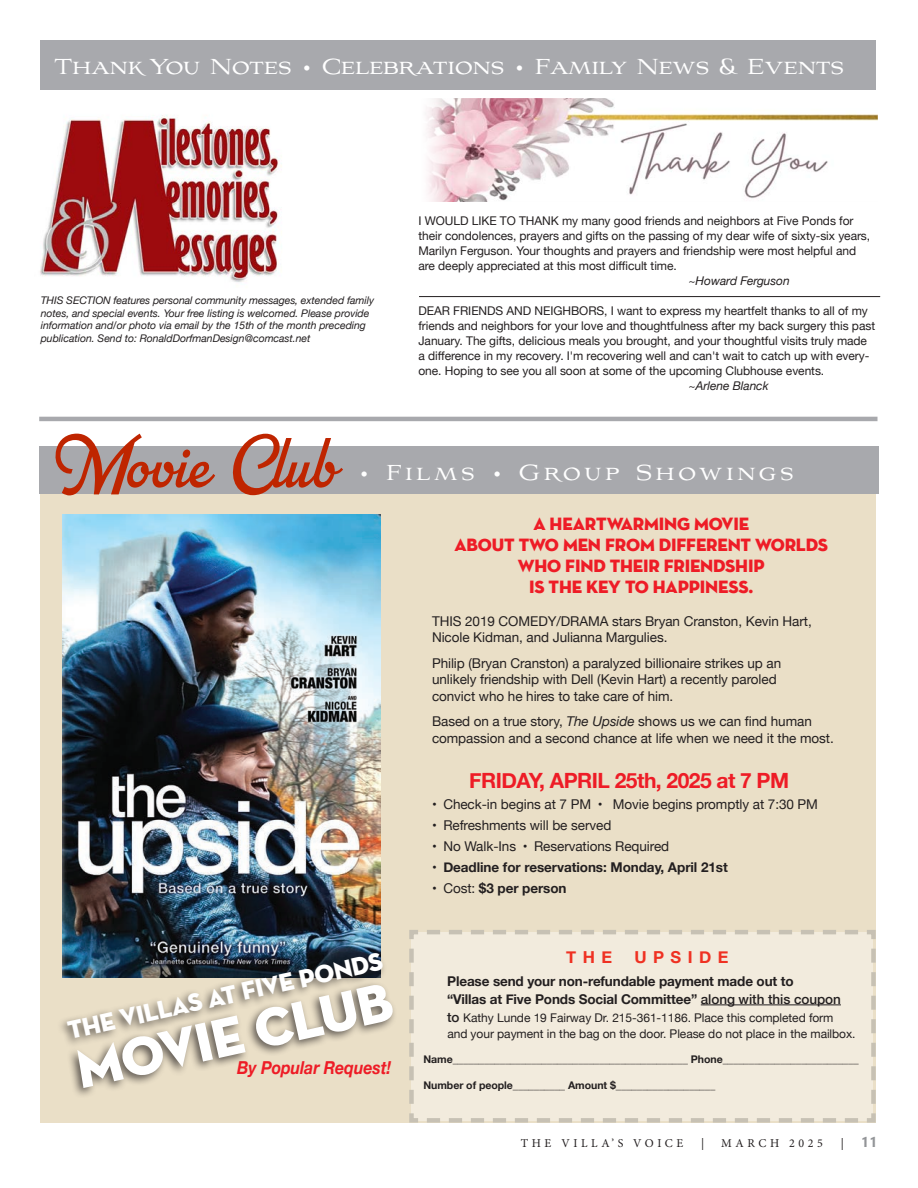
<style>
.page{position:relative;width:918px;height:1188px;background:#fff}
.page>*{position:absolute;margin:0;border:0;box-sizing:border-box;transform-origin:0 0}
.t1{font:69.9px "Parkside";color:#bf2500;scale:.9 1}
.t2{font:55.5px "Neutra Disp Titling";color:#fff}
.t3{font:27px "Aviano";letter-spacing:-.015em;color:#fff;scale:.9 1}
.t4{font:27px "Aviano";letter-spacing:.135em;color:#fff;scale:.9 1}
.t5{font:25.5px "Neutra Disp Titling";color:#fff}
.t6{font:700 21px "Helvetica Neue";letter-spacing:-.025em;color:#ee1c26}
.t7{font:18px/21px "Neutra Disp Titling";letter-spacing:-.01em;color:#ee1c26;text-align:center}
.ThankYouParagraph{font:italic 700 17.85px "Helvetica Neue";letter-spacing:-.005em;color:#ee1c26;scale:.89 1}
.ThankYouParagraph-2{font:700 16.5px "Helvetica Neue";letter-spacing:.395em;color:#ef3122}
.t8{font:700 15px "Hypatia Sans Pro";color:#939598}
.t9{font:13.5px/16.5px "Helvetica Neue";letter-spacing:-.005em;color:#231f20}
.ThankYouParagraph-3{font:700 13.5px/18px "Helvetica Neue";letter-spacing:-.01em;color:#231f20}
.VillaTextStyle{font:12px/15px "Helvetica Neue";letter-spacing:-.005em;color:#231f20}
.ThankYouParagraph-4{font:12px/15.8px "Helvetica Neue";letter-spacing:-.005em;color:#231f20}
.VillaTextStyle-2{font:italic 12px "Helvetica Neue";letter-spacing:-.005em;color:#231f20}
.t10{font:12px "Minion Pro";letter-spacing:.3em;color:#231f20}
.t11{font:italic 10.5px/12.9px "Helvetica Neue";letter-spacing:-.005em;color:#231f20}
.ThankYouParagraph-5{font:700 10.5px "Helvetica Neue";letter-spacing:-.005em;color:#231f20}
.s1{font-size:18px}
.s2{font-size:85.35px}
.s3{font-style:italic}
.s4{font-weight:400}
.s5{font-weight:500}
.s6{font-weight:500;font-size:13.5px}
.s7{font-family:"Minion Pro";font-weight:400;font-size:12px;color:#231f20}
</style>
<div class="page">
<div style="left:40px;top:489px;width:836px;height:634px;background:#eadfc7"></div>
<img style="left:63px;top:514px;width:317px;height:434px">
<img style="left:40px;top:115px;width:242px;height:167px">
<div style="left:41px;top:40px;width:835px;height:50px;background:#a8a9ad"></div>
<hr style="left:39px;top:417px;width:839px;height:4px;background:#a8a9ad">
<div style="left:39px;top:446px;width:839px;height:47px;background:#a8a9ad"></div>
<img style="left:426px;top:99px;width:452px;height:102px">
<hr style="left:419px;top:296px;width:461px;height:1px;background:#231f20">
<div style="left:409px;top:930px;width:467px;height:193px;background:#f2ebdd"></div>
<hr style="left:701px;top:1005px;width:140px;height:1px;background:#231f20">
<div style="left:57px;top:948px;width:341px;height:151px;background:#231f20;opacity:.7"></div>
<p class="t3" style="left:54px;top:50px;width:879px">Thank You Notes <span class="s1">•</span> Celebrations <span class="s1">•</span> Family News &amp; Events</p>
<p class="t11" style="left:41px;top:294px;width:335px">THIS SECTION features personal community messages, extended family notes, and special events. Your free listing is welcomed. Please provide information and/or photo via email by the 15th of the month preceding publication. Send to: RonaldDorfmanDesign@comcast.net</p>
<p class="VillaTextStyle" style="left:418px;top:214px;width:453px">I WOULD LIKE TO THANK my many good friends and neighbors at Five Ponds for their condolences, prayers and gifts on the passing of my dear wife of sixty-six years, Marilyn Ferguson. Your thoughts and prayers and friendship were most helpful and are deeply appreciated at this most difficult time.</p>
<p class="VillaTextStyle-2" style="left:688px;top:272px;width:103px">~Howard Ferguson</p>
<p class="VillaTextStyle" style="left:418px;top:304px;width:458px">DEAR FRIENDS AND NEIGHBORS, I want to express my heartfelt thanks to all of my friends and neighbors for your love and thoughtfulness after my back surgery this past January. The gifts, delicious meals you brought, and your thoughtful visits truly made a difference in my recovery. I'm recovering well and can't wait to catch up with every&shy;one. Hoping to see you all soon at some of the upcoming Clubhouse events.</p>
<p class="VillaTextStyle-2" style="left:688px;top:377px;width:81px">~Arlene Blanck</p>
<p class="t1" style="left:46px;top:423px;width:324px"><span class="s2">M</span>ovie <span class="s2">C</span>lub</p>
<p class="t4" style="left:361px;top:456px;width:483px"><span class="s1">•</span> Films <span class="s1">•</span> Group Showings</p>
<p class="t7" style="left:455px;top:514px;width:375px">A HEARTWARMING MOVIE<br>ABOUT TWO MEN FROM DIFFERENT WORLDS</p>
<p class="t7" style="left:518px;top:556px;width:248px">WHO FIND THEIR FRIENDSHIP<br>IS THE KEY TO HAPPINESS.</p>
<p class="t9" style="left:432px;top:613px;width:381px">THIS 2019 COMEDY/DRAMA stars Bryan Cranston, Kevin Hart,<br>Nicole Kidman, and Julianna Margulies.</p>
<p class="t9" style="left:432px;top:655px;width:351px">Philip (Bryan Cranston) a paralyzed billionaire strikes up an</p>
<p class="t9" style="left:432px;top:672px;width:346px">unlikely friendship with Dell (Kevin Hart) a recently paroled</p>
<p class="t9" style="left:432px;top:684px;width:381px;line-height:25.5px">convict who he hires to take care of him.<br>Based on a true story, <span class="s3">The Upside</span> shows us we can find human</p>
<p class="t9" style="left:432px;top:730px;width:403px">compassion and a second chance at life when we need it the most.</p>
<p class="t6" style="left:469px;top:764px;width:321px">FRIDAY, APRIL 25th, 2025 at 7 PM</p>
<p class="t9" style="left:432px;top:796px;width:388px">• Check-in begins at 7 PM • Movie begins promptly at 7:30 PM</p>
<p class="t9" style="left:432px;top:817px;width:181px">• Refreshments will be served</p>
<p class="t9" style="left:432px;top:838px;width:239px">• No Walk-Ins • Reservations Required</p>
<p class="ThankYouParagraph-3" style="left:432px;top:858px;width:297px"><span class="s4">•</span> Deadline for reservations: Monday, April 21st</p>
<p class="ThankYouParagraph-3" style="left:432px;top:879px;width:136px"><span class="s4">• Cost:</span> $3 per person</p>
<p class="t5" style="left:65px;top:1016px;width:323px;rotate:-13deg">THE VILLAS AT FIVE PONDS</p>
<p class="t2" style="left:69px;top:1037px;width:324px;rotate:-13deg">MOVIE CLUB</p>
<p class="ThankYouParagraph" style="left:237px;top:1053px;width:175px">By Popular Request!</p>
<p class="ThankYouParagraph-2" style="left:566px;top:945px;width:48px">THE</p>
<p class="ThankYouParagraph-2" style="left:634px;top:945px;width:96px">UPSIDE</p>
<p class="ThankYouParagraph-3" style="left:447px;top:972px;width:395px">Please send your non-refundable payment made out to<br>“Villas at Five Ponds Social Committee” <span class="s5">along with this coupon</span></p>
<p class="ThankYouParagraph-4" style="left:447px;top:1010px;width:410px"><span class="s6">to</span> Kathy Lunde 19 Fairway Dr. 215-361-1186. Place this completed form and your payment in the bag on the door. Please do not place in the mailbox.</p>
<p class="ThankYouParagraph-5" style="left:423px;top:1051px;width:437px">Name_____________________________________________ Phone__________________________</p>
<p class="ThankYouParagraph-5" style="left:423px;top:1077px;width:293px">Number of people__________ Amount $___________________</p>
<p class="t10" style="left:521px;top:1135px;width:164px">THE VILLA’S VOICE</p>
<p class="t10" style="left:701px;top:1135px;width:5px">|</p>
<p class="t10" style="left:721px;top:1135px;width:103px">MARCH 2025</p>
<p class="t8" style="left:841px;top:1131px;width:38px"><span class="s7">|</span> 11</p>
</div>
